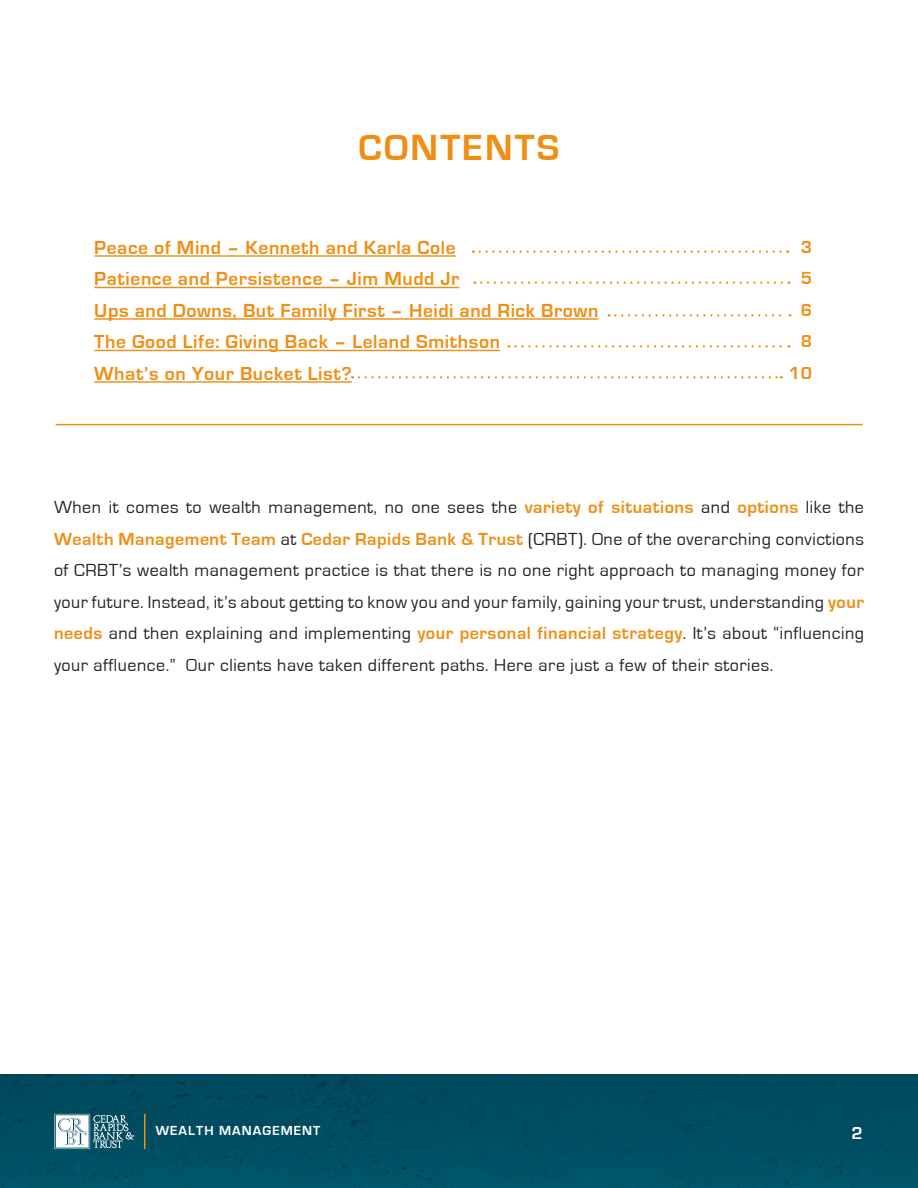
<style>
.page{position:relative;width:918px;height:1188px;background:#fff}
.page>*{position:absolute;margin:0;border:0;box-sizing:border-box;transform-origin:0 0}
.t1{font:700 37.5px "Eurostile";letter-spacing:.06em;color:#f08e14}
.t2{font:700 19.5px "Eurostile";letter-spacing:.03em;color:#f08e14}
.t3{font:18px/31.5px "Eurostile";letter-spacing:.03em;color:#231f20;text-align:justify}
.t4{font:700 18px "Eurostile";color:#f08e14}
.t5{font:700 18px "Eurostile";color:#fff}
.t6{font:700 13.5px "Eurostile";letter-spacing:.08em;color:#fff}
.s1{font-weight:700;color:#f08e14}
</style>
<div class="page">
<img style="left:0;top:1075px;width:918px;height:113px">
<svg style="left:54px;top:1114px;width:80px;height:35px"></svg>
<hr style="left:144px;top:1114px;width:2px;height:35px;background:#f08e14">
<hr style="left:94px;top:255px;width:362px;height:2px;background:#f08e14">
<hr style="left:94px;top:287px;width:365px;height:1px;background:#f08e14">
<hr style="left:94px;top:318px;width:504px;height:2px;background:#f08e14">
<hr style="left:94px;top:350px;width:406px;height:1px;background:#f08e14">
<hr style="left:94px;top:381px;width:258px;height:2px;background:#f08e14">
<svg style="left:480px;top:251px;width:308px;height:2px"></svg>
<svg style="left:609px;top:314px;width:182px;height:3px"></svg>
<svg style="left:481px;top:282px;width:308px;height:2px"></svg>
<svg style="left:516px;top:345px;width:273px;height:2px"></svg>
<svg style="left:359px;top:376px;width:423px;height:2px"></svg>
<hr style="left:56px;top:424px;width:807px;height:1px;background:#f08e14">
<p class="t1" style="left:359px;top:127px;width:202px">CONTENTS</p>
<p class="t2" style="left:94px;top:237px;width:363px">Peace of Mind – Kenneth and Karla Cole</p>
<p class="t2" style="left:94px;top:268px;width:367px">Patience and Persistence – Jim Mudd Jr</p>
<p class="t2" style="left:94px;top:300px;width:506px">Ups and Downs, But Family First – Heidi and Rick Brown</p>
<p class="t2" style="left:94px;top:331px;width:407px">The Good Life: Giving Back – Leland Smithson</p>
<p class="t2" style="left:94px;top:363px;width:259px">What’s on Your Bucket List?</p>
<p class="t4" style="left:801px;top:237px;width:13px">3</p>
<p class="t4" style="left:801px;top:269px;width:13px">5</p>
<p class="t4" style="left:801px;top:300px;width:13px">6</p>
<p class="t4" style="left:801px;top:332px;width:13px">8</p>
<p class="t4" style="left:789px;top:363px;width:25px">10</p>
<p class="t3" style="left:54px;top:492px;width:812px">When it comes to wealth management, no one sees the <span class="s1">variety of situations</span> and <span class="s1">options</span> like the <span class="s1">Wealth Management Team</span> at <span class="s1">Cedar Rapids Bank &amp; Trust</span> (CRBT). One of the overarching convictions of CRBT’s wealth management practice is that there is no one right approach to managing money for your future. Instead, it’s about getting to know you and your family, gaining your trust, understanding <span class="s1">your needs</span> and then explaining and implementing <span class="s1">your personal financial strategy</span>. It’s about “influencing your affluence.” Our clients have taken different paths. Here are just a few of their stories.</p>
<p class="t6" style="left:156px;top:1123px;width:166px">WEALTH MANAGEMENT</p>
<p class="t5" style="left:851px;top:1124px;width:13px">2</p>
</div>
